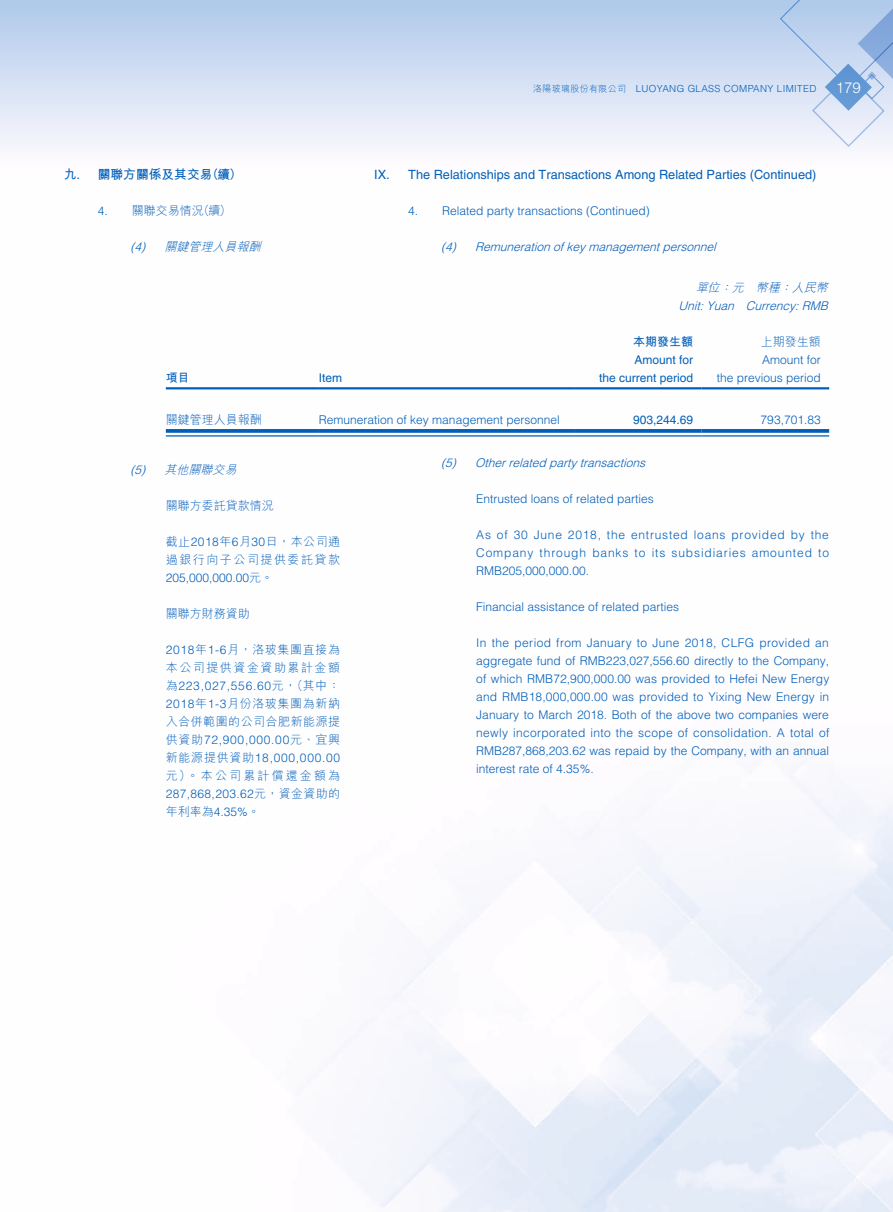
<style>
.page{position:relative;width:893px;height:1212px;background:#fff}
.page>*{position:absolute;margin:0;border:0;box-sizing:border-box;transform-origin:0 0}
.t1{font:300 15px "Helvetica LT Std";color:#fff}
.t2{font:12.75px "Helvetica LT Std";color:#005fb9}
.t3{font:700 12.75px "M Hei HK";color:#005fb9}
.t4{font:300 12px/18px "Helvetica LT Std";color:#005fb9;text-align:justify}
.t5{font:italic 300 12px "Helvetica LT Std";color:#005fb9}
.t6{font:300 12px/18px "Helvetica LT Std";letter-spacing:.06em;color:#005fb9}
.t7{font:300 12px/18px "M Hei HK";letter-spacing:.125em;color:#005fb9}
.t8{font:300 12px/18px "M Hei HK";letter-spacing:.04em;color:#005fb9}
.t9{font:12px/18px "Helvetica LT Std";color:#005fb9;text-align:right}
.t10{font:italic 300 12px "M Hei HK";color:#005fb9}
.t11{font:300 12px "M Hei HK";color:#005fb9}
.t12{font:300 12px "Helvetica LT Std";letter-spacing:.03em;color:#005fb9}
.t13{font:300 12px "M Hei HK";letter-spacing:.18em;color:#005fb9}
.t14{font:700 12px "M Hei HK";color:#005fb9}
.t15{font:300 9.75px "Helvetica LT Std";letter-spacing:.035em;color:#005fb9}
.s1{font-family:"Helvetica LT Std";font-weight:400}
.s2{font-family:"Helvetica LT Std"}
.s3{font-family:"M Hei HK";font-size:9px}
.s4{font-family:"M Hei HK"}
</style>
<div class="page">
<div style="left:0;top:0;width:893px;height:180px;background:linear-gradient(to bottom,#acc7ea,#fff)"></div>
<hr style="left:166px;top:387px;width:153px;height:2px;background:#005fb9">
<hr style="left:319px;top:387px;width:255px;height:2px;background:#005fb9">
<hr style="left:574px;top:387px;width:128px;height:2px;background:#005fb9">
<hr style="left:702px;top:387px;width:127px;height:2px;background:#005fb9">
<svg style="left:166px;top:429px;width:153px;height:4px"></svg>
<hr style="left:166px;top:435px;width:153px;height:1px;background:#005fb9">
<svg style="left:319px;top:429px;width:255px;height:4px"></svg>
<hr style="left:319px;top:435px;width:255px;height:1px;background:#005fb9">
<svg style="left:574px;top:429px;width:128px;height:4px"></svg>
<hr style="left:574px;top:435px;width:128px;height:1px;background:#005fb9">
<svg style="left:702px;top:429px;width:127px;height:4px"></svg>
<hr style="left:702px;top:435px;width:127px;height:1px;background:#005fb9">
<p class="t3" style="left:64px;top:165px;width:180px">九<span class="s1">.</span> 關聯方關係及其交易（續）</p>
<p class="t8" style="left:98px;top:202px;width:135px"><span class="s2">4.</span> 關聯交易情況（續）</p>
<p class="t10" style="left:131px;top:241px;width:135px"><span class="s2">(4)</span> 關鍵管理人員報酬</p>
<p class="t14" style="left:166px;top:368px;width:25px">項目</p>
<p class="t9" style="left:319px;top:368px;width:25px">Item</p>
<p class="t15" style="left:533px;top:83px;width:285px"><span class="s3">洛陽玻璃股份有限公司</span> LUOYANG GLASS COMPANY LIMITED</p>
<p class="t1" style="left:836px;top:78px;width:27px">179</p>
<p class="t2" style="left:374px;top:167px;width:444px">IX. The Relationships and Transactions Among Related Parties (Continued)</p>
<p class="t4" style="left:408px;top:202px;width:243px">4. Related party transactions (Continued)</p>
<p class="t5" style="left:441px;top:239px;width:280px">(4) Remunerationofkeymanagementpersonnel</p>
<p class="t10" style="left:696px;top:281px;width:137px">單位：元 幣種：人民幣</p>
<p class="t5" style="left:679px;top:298px;width:155px">Unit:Yuan Currency:RMB</p>
<p class="t14" style="left:633px;top:332px;width:61px">本期發生額</p>
<p class="t8" style="left:761px;top:332px;width:61px">上期發生額</p>
<p class="t9" style="left:599px;top:350px;width:96px">Amount for<br>the current period</p>
<p class="t4" style="left:717px;top:350px;width:106px;text-align:right">Amount for<br>the previous period</p>
<p class="t11" style="left:166px;top:413px;width:98px">關鍵管理人員報酬</p>
<p class="t4" style="left:319px;top:411px;width:242px">Remuneration of key management personnel</p>
<p class="t9" style="left:633px;top:411px;width:62px">903,244.69</p>
<p class="t4" style="left:761px;top:411px;width:62px">793,701.83</p>
<p class="t10" style="left:131px;top:463px;width:111px"><span class="s2">(5)</span> 其他關聯交易</p>
<p class="t11" style="left:166px;top:499px;width:109px">關聯方委託貸款情況</p>
<p class="t7" style="left:166px;top:532px;width:176px">截止<span class="s2">2018</span>年<span class="s2">6</span>月<span class="s2">30</span>日，本公司通過銀行向子公司提供委託貸款</p>
<p class="t4" style="left:166px;top:568px;width:109px">205,000,000.00<span class="s4">元。</span></p>
<p class="t11" style="left:166px;top:607px;width:85px">關聯方財務資助</p>
<p class="t7" style="left:166px;top:640px;width:176px"><span class="s2">2018</span>年<span class="s2">1-6</span>月，洛玻集團直接為本公司提供資金資助累計金額</p>
<p class="t6" style="left:166px;top:676px;width:176px"><span class="s4">為</span>223,027,556.60<span class="s4">元，（其中：</span></p>
<p class="t8" style="left:166px;top:694px;width:176px"><span class="s2">2018</span>年<span class="s2">1-3</span>月份洛玻集團為新納入合併範圍的公司合肥新能源提</p>
<p class="t6" style="left:166px;top:730px;width:176px"><span class="s4">供資助</span>72,900,000.00<span class="s4">元、宜興新能源提供資助</span>18,000,000.00</p>
<p class="t13" style="left:166px;top:769px;width:176px">元）。本公司累計償還金額為</p>
<p class="t12" style="left:166px;top:786px;width:176px">287,868,203.62<span class="s4">元，資金資助的</span></p>
<p class="t8" style="left:166px;top:802px;width:96px">年利率為<span class="s2">4.35%</span>。</p>
<p class="t5" style="left:441px;top:455px;width:210px">(5) Otherrelatedpartytransactions</p>
<p class="t4" style="left:476px;top:490px;width:179px">Entrusted loans of related parties</p>
<p class="t4" style="left:476px;top:526px;width:354px">As of 30 June 2018, the entrusted loans provided by the Company through banks to its subsidiaries amounted to RMB205,000,000.00.</p>
<p class="t4" style="left:476px;top:598px;width:204px">Financial assistance of related parties</p>
<p class="t4" style="left:476px;top:634px;width:355px">In the period from January to June 2018, CLFG provided an aggregate fund of RMB223,027,556.60 directly to the Company, of which RMB72,900,000.00 was provided to Hefei New Energy and RMB18,000,000.00 was provided to Yixing New Energy in January to March 2018. Both of the above two companies were newly incorporated into the scope of consolidation. A total of RMB287,868,203.62 was repaid by the Company, with an annual interest rate of 4.35%.</p>
</div>
